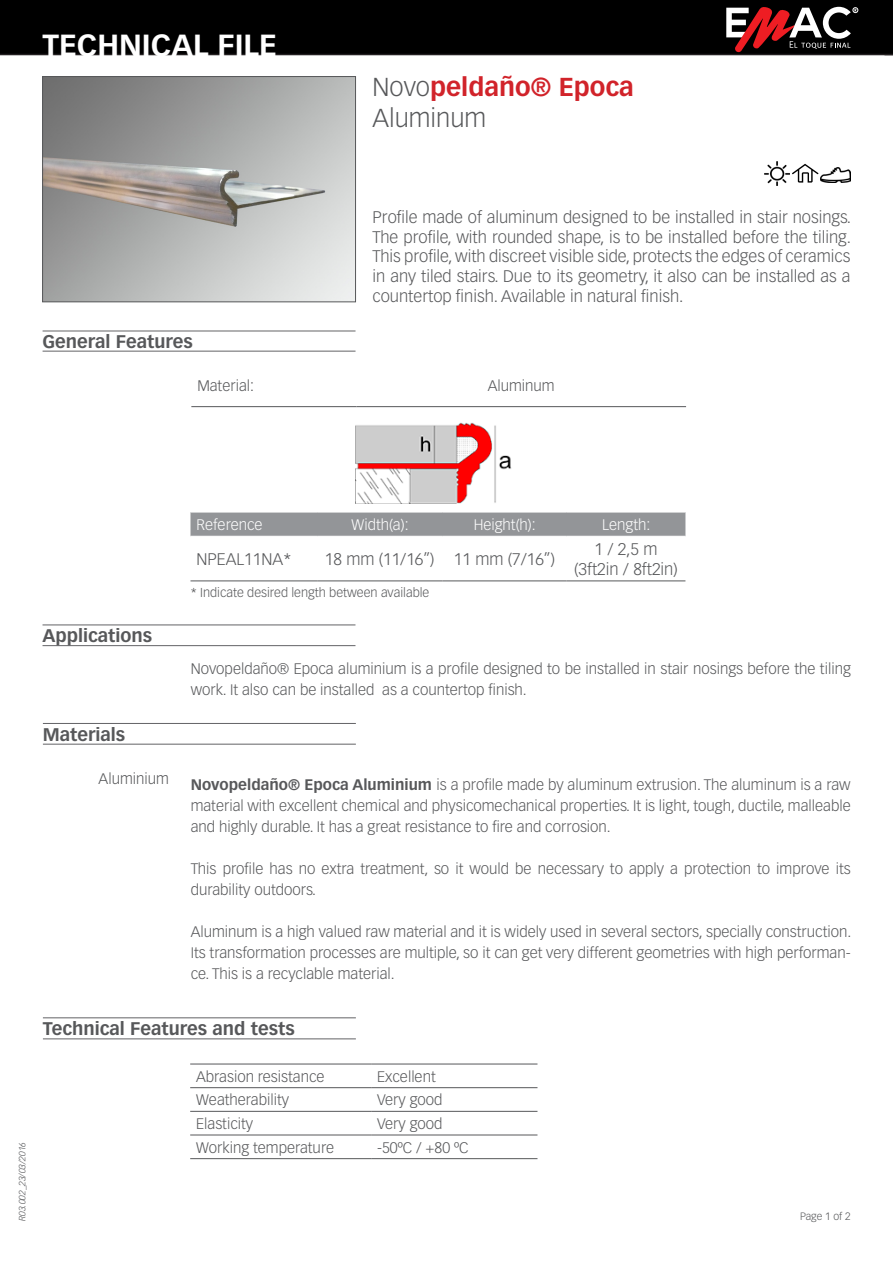
<style>
.page{position:relative;width:893px;height:1263px;background:#fff}
.page>*{position:absolute;margin:0;border:0;box-sizing:border-box;transform-origin:0 0}
.t1{font:700 30px "Vectora LT Std";color:#fff}
.t2{font:700 25.5px "Vectora LT Std";color:#d1232a}
.t3{font:300 25.5px "Vectora LT Std";color:#57585a}
.t4{font:700 18px "Vectora LT Std";color:#57585a}
.t5{font:300 16.5px/19.8px "Vectora LT Std";color:#57585a;text-align:center}
.t6{font:300 15px/21px "Vectora LT Std";color:#57585a}
.t7{font:300 15px "Vectora LT Std";color:#fff}
.Párrafo_14{font:300 12.75px "Vectora LT Std";color:#57585a}
.t8{font:300 10.5px "Vectora LT Std";color:#57585a}
.t9{font:italic 300 9px "Vectora LT Std";color:#57585a}
.s1{font-weight:300;color:#57585a}
.s2{font-weight:700}
</style>
<div class="page">
<div style="left:0;top:0;width:893px;height:55px;background:#000"></div>
<svg style="left:726px;top:7px;width:132px;height:45px"></svg>
<svg style="left:792px;top:164px;width:27px;height:19px"></svg>
<hr style="left:43px;top:331px;width:313px;height:1px;background:#636366">
<hr style="left:43px;top:351px;width:313px;height:1px;background:#636366">
<hr style="left:191px;top:406px;width:165px;height:1px;background:#57585a">
<hr style="left:356px;top:406px;width:330px;height:1px;background:#57585a">
<svg style="left:190px;top:512px;width:495px;height:24px;background:#96989b"></svg>
<hr style="left:190px;top:580px;width:127px;height:1px;background:#57585a">
<hr style="left:317px;top:580px;width:125px;height:1px;background:#57585a">
<hr style="left:442px;top:580px;width:124px;height:1px;background:#57585a">
<hr style="left:566px;top:580px;width:119px;height:1px;background:#57585a">
<hr style="left:43px;top:624px;width:312px;height:1px;background:#636366">
<hr style="left:43px;top:645px;width:312px;height:1px;background:#636366">
<hr style="left:43px;top:723px;width:313px;height:1px;background:#636366">
<hr style="left:43px;top:744px;width:313px;height:1px;background:#636366">
<img style="left:764px;top:161px;width:25px;height:25px">
<img style="left:821px;top:167px;width:29px;height:16px">
<img style="left:44px;top:78px;width:310px;height:222px">
<div style="left:42px;top:76px;width:314px;height:226px;border:1px solid #57585a"></div>
<hr style="left:43px;top:1017px;width:313px;height:1px;background:#636366">
<hr style="left:43px;top:1038px;width:313px;height:1px;background:#636366">
<hr style="left:190px;top:1064px;width:181px;height:1px;background:#57585a">
<hr style="left:371px;top:1064px;width:166px;height:1px;background:#57585a">
<hr style="left:190px;top:1087px;width:181px;height:1px;background:#57585a">
<hr style="left:371px;top:1087px;width:166px;height:1px;background:#57585a">
<hr style="left:190px;top:1111px;width:181px;height:1px;background:#57585a">
<hr style="left:371px;top:1111px;width:166px;height:1px;background:#57585a">
<hr style="left:190px;top:1135px;width:181px;height:1px;background:#57585a">
<hr style="left:371px;top:1135px;width:166px;height:1px;background:#57585a">
<hr style="left:190px;top:1158px;width:181px;height:1px;background:#57585a">
<hr style="left:371px;top:1158px;width:166px;height:1px;background:#57585a">
<img style="left:355px;top:422px;width:157px;height:81px">
<h1 class="t1" style="left:43px;top:27px;width:236px">TECHNICAL FILE</h1>
<p class="t4" style="left:43px;top:331px;width:152px">General Features</p>
<p class="t2" style="left:372px;top:72px;width:263px"><span class="s1">Novo</span>peldaño® Epoca</p>
<p class="t3" style="left:372px;top:103px;width:115px">Aluminum</p>
<p class="t5" style="left:372px;top:207px;width:480px;text-align:justify">Profile made of aluminum designed to be installed in stair nosings.<br>The profile, with rounded shape, is to be installed before the tiling.<br>This profile, with discreet visible side, protects the edges of ceramics in any tiled stairs. Due to its geometry, it also can be installed as a countertop finish. Available in natural finish.</p>
<p class="t6" style="left:197px;top:376px;width:58px">Material:</p>
<p class="t6" style="left:488px;top:376px;width:68px">Aluminum</p>
<p class="t9" style="left:17px;top:1221px;width:81px;rotate:-90deg">R03.002_23/03/2016</p>
<p class="t7" style="left:196px;top:516px;width:68px">Reference</p>
<p class="t7" style="left:352px;top:516px;width:59px">Width(a):</p>
<p class="t7" style="left:474px;top:516px;width:63px">Height(h):</p>
<p class="t7" style="left:602px;top:516px;width:50px">Length:</p>
<p class="t5" style="left:196px;top:549px;width:97px">NPEAL11NA*</p>
<p class="t5" style="left:325px;top:549px;width:111px">18 mm (11/16”)</p>
<p class="t5" style="left:454px;top:549px;width:103px">11 mm (7/16”)</p>
<p class="t5" style="left:574px;top:540px;width:105px">1 / 2,5 m (3ft2in / 8ft2in)</p>
<p class="t4" style="left:43px;top:625px;width:111px">Applications</p>
<p class="t4" style="left:43px;top:723px;width:84px">Materials</p>
<p class="t6" style="left:99px;top:768px;width:72px">Aluminium</p>
<p class="Párrafo_14" style="left:190px;top:585px;width:241px">* Indicate desired length between available</p>
<p class="t6" style="left:191px;top:659px;width:661px">Novopeldaño® Epoca aluminium is a profile designed to be installed in stair nosings before the tiling work. It also can be installed as a countertop finish.</p>
<p class="t6" style="left:191px;top:774px;width:661px;text-align:justify"><span class="s2">Novopeldaño® Epoca Aluminium</span> is a profile made by aluminum extrusion. The aluminum is a raw material with excellent chemical and physicomechanical properties. It is light, tough, ductile, malleable and highly durable. It has a great resistance to fire and corrosion.</p>
<p class="t6" style="left:191px;top:858px;width:661px">This profile has no extra treatment, so it would be necessary to apply a protection to improve its durability outdoors.</p>
<p class="t6" style="left:191px;top:921px;width:662px;text-align:justify">Aluminum is a high valued raw material and it is widely used in several sectors, specially construction.<br>Its transformation processes are multiple, so it can get very different geometries with high performan&shy;ce. This is a recyclable material.</p>
<p class="t4" style="left:43px;top:1018px;width:253px">Technical Features and tests</p>
<p class="t6" style="left:196px;top:1066px;width:130px">Abrasion resistance</p>
<p class="t6" style="left:377px;top:1066px;width:60px">Excellent</p>
<p class="t6" style="left:196px;top:1090px;width:94px">Weatherability</p>
<p class="t6" style="left:377px;top:1090px;width:67px">Very good</p>
<p class="t6" style="left:196px;top:1113px;width:58px">Elasticity</p>
<p class="t6" style="left:377px;top:1113px;width:67px">Very good</p>
<p class="t6" style="left:196px;top:1137px;width:139px">Working temperature</p>
<p class="t6" style="left:377px;top:1137px;width:93px">-50ºC / +80 ºC</p>
<p class="t8" style="left:800px;top:1211px;width:52px">Page 1 of 2</p>
</div>
